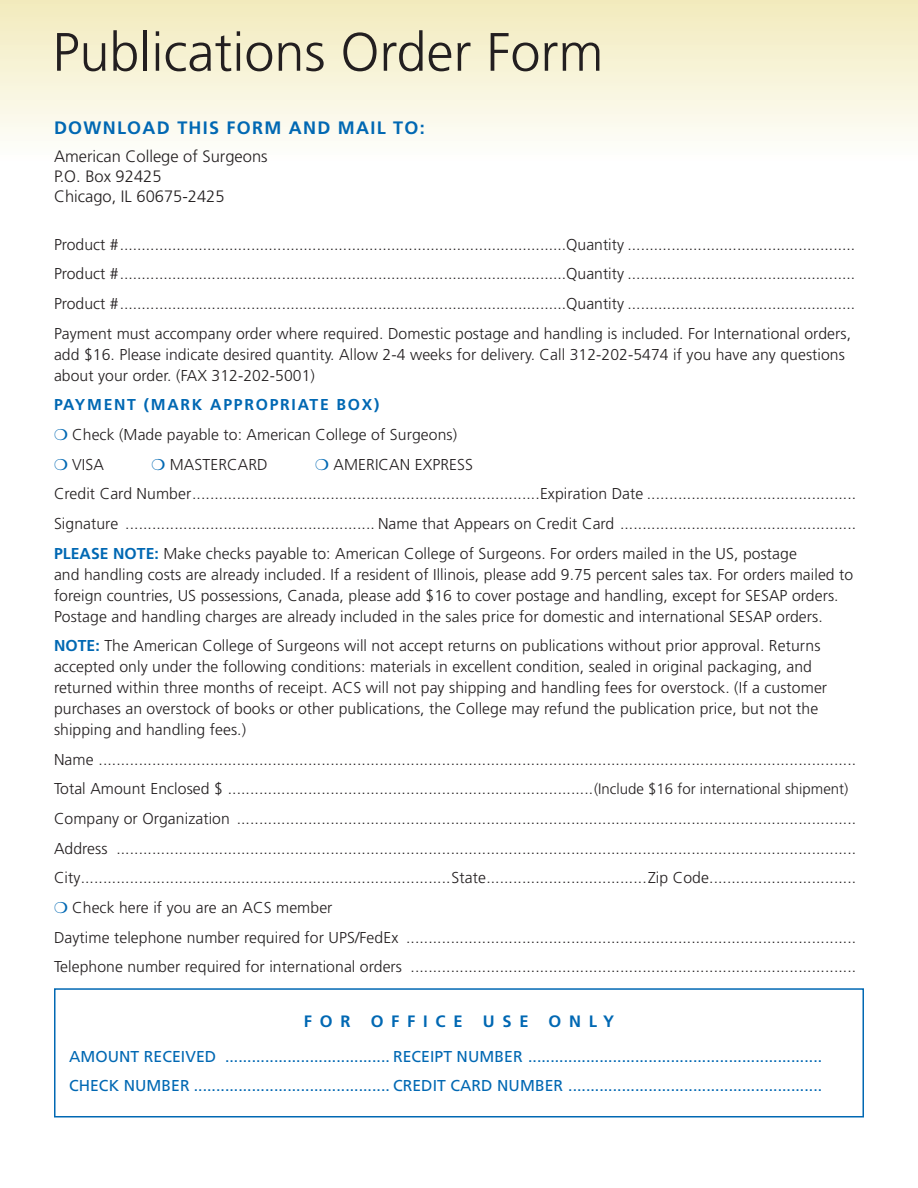
<style>
.page{position:relative;width:918px;height:1188px;background:#fff}
.page>*{position:absolute;margin:0;border:0;box-sizing:border-box;transform-origin:0 0}
.t1{font:300 54px "Frutiger LT Std";color:#231f20}
.t2{font:700 18px "Frutiger LT Std";letter-spacing:.07em;color:#0168b3}
.t3{font:300 16.5px "Frutiger LT Std";color:#231f20}
.t4{font:700 16.5px "Frutiger LT Std";letter-spacing:.47em;color:#0168b3}
.O-FORM_LIGHT_w_space{font:300 15.75px/21px "Frutiger LT Std";letter-spacing:.005em;color:#231f20}
.O-FORM_for_office_us{font:15.75px "Frutiger LT Std";letter-spacing:.005em;color:#0168b3}
.O-FORM_head{font:700 15.75px "Frutiger LT Std";letter-spacing:.11em;color:#0168b3}
.s1{color:#0168b3}
.s2{font-weight:700;color:#0168b3}
.s3{font-size:15px}
</style>
<div class="page">
<div style="left:0;top:0;width:918px;height:162px;background:linear-gradient(to bottom,#f2ebbc,#fefefd)"></div>
<div style="left:54px;top:988px;width:810px;height:130px;border:2px solid #0168b3"></div>
<p class="t1" style="left:52px;top:22px;width:553px">Publications Order Form</p>
<p class="t2" style="left:54px;top:118px;width:372px">DOWNLOAD THIS FORM AND MAIL TO:</p>
<p class="t3" style="left:54px;top:147px;width:215px">American College of Surgeons</p>
<p class="t3" style="left:54px;top:167px;width:109px">P.O. Box 92425</p>
<p class="t3" style="left:54px;top:187px;width:172px">Chicago, IL 60675-2425</p>
<p class="O-FORM_LIGHT_w_space" style="left:54px;top:234px;width:803px">Product #......................................................................................................Quantity ....................................................</p>
<p class="O-FORM_LIGHT_w_space" style="left:54px;top:264px;width:803px">Product #......................................................................................................Quantity ....................................................</p>
<p class="O-FORM_LIGHT_w_space" style="left:54px;top:293px;width:803px">Product #......................................................................................................Quantity ....................................................</p>
<p class="O-FORM_LIGHT_w_space" style="left:54px;top:323px;width:799px">Payment must accompany order where required. Domestic postage and handling is included. For International orders, add $16. Please indicate desired quantity. Allow 2-4 weeks for delivery. Call 312-202-5474 if you have any questions about your order. (FAX 312-202-5001)</p>
<p class="O-FORM_head" style="left:54px;top:396px;width:327px">PAYMENT (MARK APPROPRIATE BOX)</p>
<p class="O-FORM_LIGHT_w_space" style="left:54px;top:424px;width:405px"><span class="s1">❍</span> Check (Made payable to: American College of Surgeons)</p>
<p class="O-FORM_LIGHT_w_space" style="left:54px;top:454px;width:52px"><span class="s1">❍</span> VISA</p>
<p class="O-FORM_LIGHT_w_space" style="left:152px;top:454px;width:118px"><span class="s1">❍</span> MASTERCARD</p>
<p class="O-FORM_LIGHT_w_space" style="left:315px;top:454px;width:159px"><span class="s1">❍</span> AMERICAN EXPRESS</p>
<p class="O-FORM_LIGHT_w_space" style="left:54px;top:484px;width:804px">Credit Card Number..............................................................................Expiration Date ...............................................</p>
<p class="O-FORM_LIGHT_w_space" style="left:54px;top:513px;width:804px">Signature ........................................................ Name that Appears on Credit Card .....................................................</p>
<p class="O-FORM_LIGHT_w_space" style="left:54px;top:543px;width:801px"><span class="s2">PLEASE NOTE:</span> Make checks payable to: American College of Surgeons. For orders mailed in the US, postage<br>and handling costs are already included. If a resident of Illinois, please add 9.75 percent sales tax. For orders mailed to foreign countries, US possessions, Canada, please add $16 to cover postage and handling, except for SESAP orders.<br>Postage and handling charges are already included in the sales price for domestic and international SESAP orders.</p>
<p class="O-FORM_LIGHT_w_space" style="left:54px;top:635px;width:775px"><span class="s2">NOTE:</span> The American College of Surgeons will not accept returns on publications without prior approval. Returns accepted only under the following conditions: materials in excellent condition, sealed in original packaging, and returned within three months of receipt. ACS will not pay shipping and handling fees for overstock. (If a customer purchases an overstock of books or other publications, the College may refund the publication price, but not the shipping and handling fees.)</p>
<p class="O-FORM_LIGHT_w_space" style="left:54px;top:749px;width:804px">Name ..........................................................................................................................................................................</p>
<p class="O-FORM_LIGHT_w_space" style="left:54px;top:779px;width:796px">Total Amount Enclosed $ ..................................................................................<span class="s3">(Include $16 for international shipment)</span></p>
<p class="O-FORM_LIGHT_w_space" style="left:54px;top:808px;width:804px">Company or Organization ...........................................................................................................................................</p>
<p class="O-FORM_LIGHT_w_space" style="left:54px;top:838px;width:804px">Address ......................................................................................................................................................................</p>
<p class="O-FORM_LIGHT_w_space" style="left:54px;top:868px;width:804px">City...................................................................................State....................................Zip Code.................................</p>
<p class="O-FORM_LIGHT_w_space" style="left:54px;top:897px;width:280px"><span class="s1">❍</span> Check here if you are an ACS member</p>
<p class="O-FORM_LIGHT_w_space" style="left:54px;top:927px;width:804px">Daytime telephone number required for UPS/FedEx .....................................................................................................</p>
<p class="O-FORM_LIGHT_w_space" style="left:54px;top:957px;width:804px">Telephone number required for international orders ....................................................................................................</p>
<p class="t4" style="left:304px;top:1012px;width:312px">FOR OFFICE USE ONLY</p>
<p class="O-FORM_for_office_us" style="left:69px;top:1047px;width:755px">AMOUNT RECEIVED ..................................... RECEIPT NUMBER ..................................................................</p>
<p class="O-FORM_for_office_us" style="left:69px;top:1076px;width:755px">CHECK NUMBER ............................................ CREDIT CARD NUMBER .........................................................</p>
</div>
